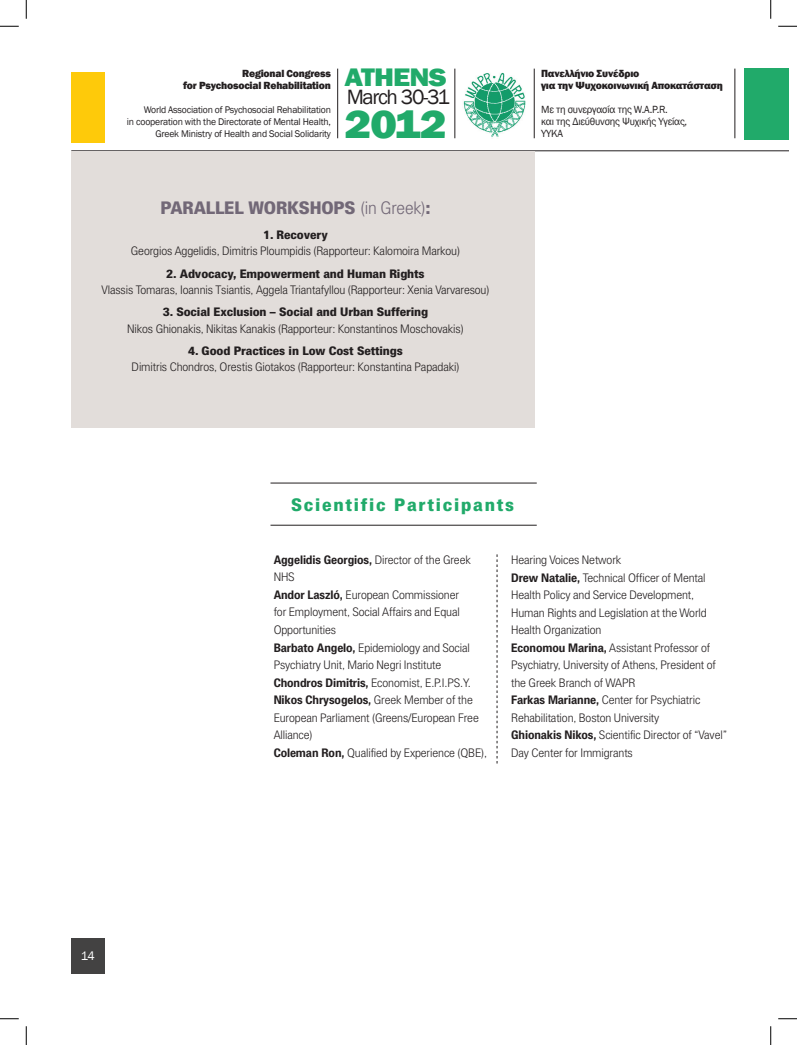
<style>
.page{position:relative;width:797px;height:1045px;background:#fff}
.page>*{position:absolute;margin:0;border:0;box-sizing:border-box;transform-origin:0 0}
.t1{font:800 41.12px "Franklin Gothic";color:#21aa6a;scale:1.12 1}
.t2{font:800 26.12px "Franklin Gothic";letter-spacing:-.03em;color:#21aa6a;scale:1.12 1}
.t3{font:21.25px "Franklin Gothic";letter-spacing:-.06em;color:#231f20}
.t4{font:900 17.5px "PF Paperback";letter-spacing:-.01em;color:#726877}
.t5{font:900 17.5px "PF Paperback";letter-spacing:.1em;color:#21aa6a}
.t6{font:12.5px "Franklin Gothic";color:#fff}
.t7{font:300 11.88px/17.5px "PF Paperback";letter-spacing:-.01em;color:#231f20}
.t8{font:900 11.88px "PF Paperback";letter-spacing:-.01em;color:#231f20}
.t9{font:800 10.62px/12px "Franklin Gothic";letter-spacing:-.02em;color:#231f20;text-align:right}
.t10{font:10.62px/12px "Franklin Gothic";letter-spacing:-.02em;color:#231f20}
.t11{font:9.88px/12px "Franklin Gothic";letter-spacing:-.02em;color:#231f20;text-align:right}
.s1{font-weight:300}
.s2{font-weight:700}
</style>
<div class="page">
<div style="left:743px;top:69px;width:45px;height:71px;background:#21aa6a"></div>
<div style="left:71px;top:72px;width:33px;height:70px;background:#feca0a"></div>
<hr style="left:71px;top:150px;width:717px;height:1px;background:#231f20">
<img style="left:463px;top:72px;width:63px;height:65px">
<hr style="left:337px;top:69px;width:1px;height:69px;background:#231f20">
<hr style="left:454px;top:69px;width:1px;height:69px;background:#231f20">
<hr style="left:534px;top:69px;width:1px;height:69px;background:#231f20">
<hr style="left:734px;top:69px;width:1px;height:69px;background:#231f20">
<div style="left:71px;top:938px;width:33px;height:35px;background:#434242"></div>
<div style="left:71px;top:151px;width:464px;height:277px;background:#e2ddda"></div>
<hr style="left:270px;top:483px;width:266px;height:1px;background:#231f20">
<hr style="left:270px;top:525px;width:266px;height:1px;background:#231f20">
<svg style="left:496px;top:554px;width:1px;height:209px"></svg>
<svg style="left:0;top:25px;width:19px;height:2px"></svg>
<svg style="left:778px;top:25px;width:19px;height:2px"></svg>
<svg style="left:0;top:1018px;width:19px;height:1px"></svg>
<svg style="left:778px;top:1018px;width:19px;height:1px"></svg>
<svg style="left:25px;top:0;width:2px;height:19px"></svg>
<svg style="left:25px;top:1026px;width:2px;height:19px"></svg>
<svg style="left:770px;top:0;width:1px;height:19px"></svg>
<svg style="left:770px;top:1026px;width:1px;height:19px"></svg>
<p class="t9" style="left:183px;top:67px;width:149px">Regional Congress<br>for Psychosocial Rehabilitation</p>
<p class="t11" style="left:127px;top:103px;width:205px">World Association of Psychosocial Rehabilitation<br>in cooperation with the Directorate of Mental Health,<br>Greek Ministry of Health and Social Solidarity</p>
<h2 class="t2" style="left:344px;top:60px;width:93px">Athens</h2>
<h1 class="t1" style="left:344px;top:97px;width:93px">2012</h1>
<h3 class="t3" style="left:347px;top:84px;width:105px">March 30-31</h3>
<h3 class="t4" style="left:160px;top:197px;width:272px">PARALLEL WORKSHOPS <span class="s1">(in Greek)</span>:</h3>
<p class="t8" style="left:263px;top:227px;width:66px">1. Recovery</p>
<p class="t7" style="left:131px;top:242px;width:330px">Georgios Aggelidis, Dimitris Ploumpidis (Rapporteur: Kalomoira Markou)</p>
<p class="t8" style="left:166px;top:266px;width:260px">2. Advocacy, Empowerment and Human Rights</p>
<p class="t7" style="left:102px;top:281px;width:389px">Vlassis Tomaras, Ioannis Tsiantis, Αggela Triantafyllou (Rapporteur: Xenia Varvaresou)</p>
<p class="t8" style="left:163px;top:305px;width:267px">3. Social Exclusion – Social and Urban Suffering</p>
<p class="t7" style="left:127px;top:319px;width:338px">Νikos Ghionakis, Νikitas Kanakis (Rapporteur: Konstantinos Moschovakis)</p>
<p class="t8" style="left:188px;top:344px;width:216px">4. Good Practices in Low Cost Settings</p>
<p class="t7" style="left:132px;top:358px;width:329px">Dimitris Chondros, Οrestis Giotakos (Rapporteur: Konstantina Papadaki)</p>
<p class="t9" style="left:541px;top:67px;width:183px;text-align:left">Πανελλήνιο Συνέδριο<br>για την Ψυχοκοινωνική Αποκατάσταση</p>
<p class="t10" style="left:541px;top:103px;width:147px">Με τη συνεργασία της W.A.P.R.<br>και της Διεύθυνσης Ψυχικής Υγείας,<br>ΥΥΚΑ</p>
<h3 class="t5" style="left:291px;top:493px;width:225px">Scientific Participants</h3>
<p class="t6" style="left:81px;top:948px;width:16px">14</p>
<p class="t7" style="left:274px;top:551px;width:215px"><span class="s2">Aggelidis Georgios,</span> Director of the Greek NHS<br><span class="s2">Andor Laszlό,</span> European Commissioner<br>for Employment, Social Affairs and Equal Opportunities<br><span class="s2">Barbato Angelo,</span> Epidemiology and Social Psychiatry Unit, Mario Negri Institute <span class="s2">Chondros Dimitris,</span> Economist, E.P.I.PS.Y.<br><span class="s2">Nikos Chrysogelos,</span> Greek Member of the European Parliament (Greens/European Free Alliance)<br><span class="s2">Coleman Ron,</span> Qualified by Experience (QBE),</p>
<p class="t7" style="left:511px;top:551px;width:217px">Hearing Voices Network<br><span class="s2">Drew Natalie,</span> Technical Officer of Mental Health Policy and Service Development, Human Rights and Legislation at the World Health Organization<br><span class="s2">Economou Marina,</span> Assistant Professor of Psychiatry, University of Athens, President of the Greek Branch of WAPR<br><span class="s2">Farkas Marianne,</span> Center for Psychiatric Rehabilitation, Boston University<br><span class="s2">Ghionakis Nikos,</span> Scientific Director of “Vavel” Day Center for Immigrants</p>
</div>
